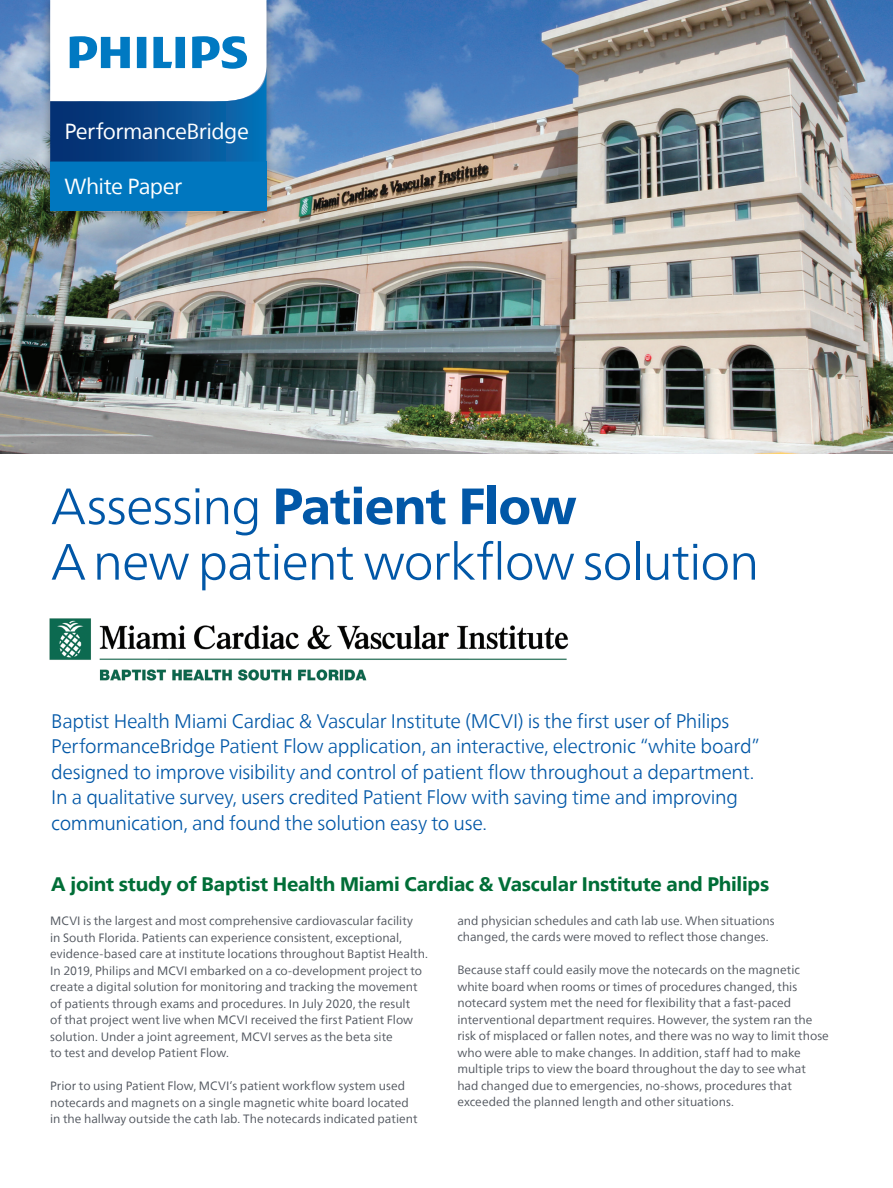
<style>
.page{position:relative;width:893px;height:1188px;background:#fff}
.page>*{position:absolute;margin:0;border:0;box-sizing:border-box;transform-origin:0 0}
.t1{font:300 51px/55.5px "Neue Frutiger World";letter-spacing:-.025em;color:#0157a7}
.t2{font:21.75px "Neue Frutiger World";letter-spacing:-.025em;color:#fff}
._03_Introduction_13{font:300 19.5px/25.5px "Neue Frutiger World";letter-spacing:-.02em;color:#0157a7}
._03_Introduction_13-2{font:800 19.5px "Neue Frutiger World";letter-spacing:-.01em;color:#006e37}
._02_Body_Text_8_11{font:12px/16.5px "Neue Frutiger World";color:#52575f}
.s1{font-weight:800}
</style>
<div class="page">
<img style="left:49px;top:618px;width:519px;height:63px">
<img style="left:0;top:0;width:893px;height:454px">
<div style="left:41px;top:0;width:235px;height:221px;background:#231f20;opacity:.35"></div>
<div style="left:48px;top:0;width:219px;height:215px;background:#231f20;opacity:.35"></div>
<div style="left:50px;top:162px;width:216px;height:49px;background:#0077bf"></div>
<svg style="left:50px;top:0;width:216px;height:162px"></svg>
<p class="t2" style="left:65px;top:115px;width:186px">PerformanceBridge</p>
<p class="t2" style="left:64px;top:169px;width:119px">White Paper</p>
<p class="t1" style="left:51px;top:479px;width:710px">Assessing <span class="s1">Patient Flow<br></span>A new patient workflow solution</p>
<p class="_03_Introduction_13" style="left:51px;top:709px;width:710px">Baptist Health Miami Cardiac &amp; Vascular Institute (MCVI) is the first user of Philips PerformanceBridge Patient Flow application, an interactive, electronic “white board” designed to improve visibility and control of patient flow throughout a department.<br>In a qualitative survey, users credited Patient Flow with saving time and improving communication, and found the solution easy to use.</p>
<p class="_03_Introduction_13-2" style="left:51px;top:873px;width:720px">A joint study of Baptist Health Miami Cardiac &amp; Vascular Institute and Philips</p>
<p class="_02_Body_Text_8_11" style="left:50px;top:913px;width:379px">MCVI is the largest and most comprehensive cardiovascular facility<br>in South Florida. Patients can experience consistent, exceptional, evidence-based care at institute locations throughout Baptist Health.<br>In 2019, Philips and MCVI embarked on a co-development project to create a digital solution for monitoring and tracking the movement of patients through exams and procedures. In July 2020, the result<br>of that project went live when MCVI received the first Patient Flow solution. Under a joint agreement, MCVI serves as the beta site<br>to test and develop Patient Flow.</p>
<p class="_02_Body_Text_8_11" style="left:50px;top:1078px;width:369px">Prior to using Patient Flow, MCVI’s patient workflow system used notecards and magnets on a single magnetic white board located in the hallway outside the cath lab. The notecards indicated patient</p>
<p class="_02_Body_Text_8_11" style="left:457px;top:913px;width:319px">and physician schedules and cath lab use. When situations changed, the cards were moved to reflect those changes.</p>
<p class="_02_Body_Text_8_11" style="left:457px;top:962px;width:373px">Because staff could easily move the notecards on the magnetic white board when rooms or times of procedures changed, this notecard system met the need for flexibility that a fast-paced interventional department requires. However, the system ran the risk of misplaced or fallen notes, and there was no way to limit those who were able to make changes. In addition, staff had to make multiple trips to view the board throughout the day to see what had changed due to emergencies, no-shows, procedures that exceeded the planned length and other situations.</p>
</div>
